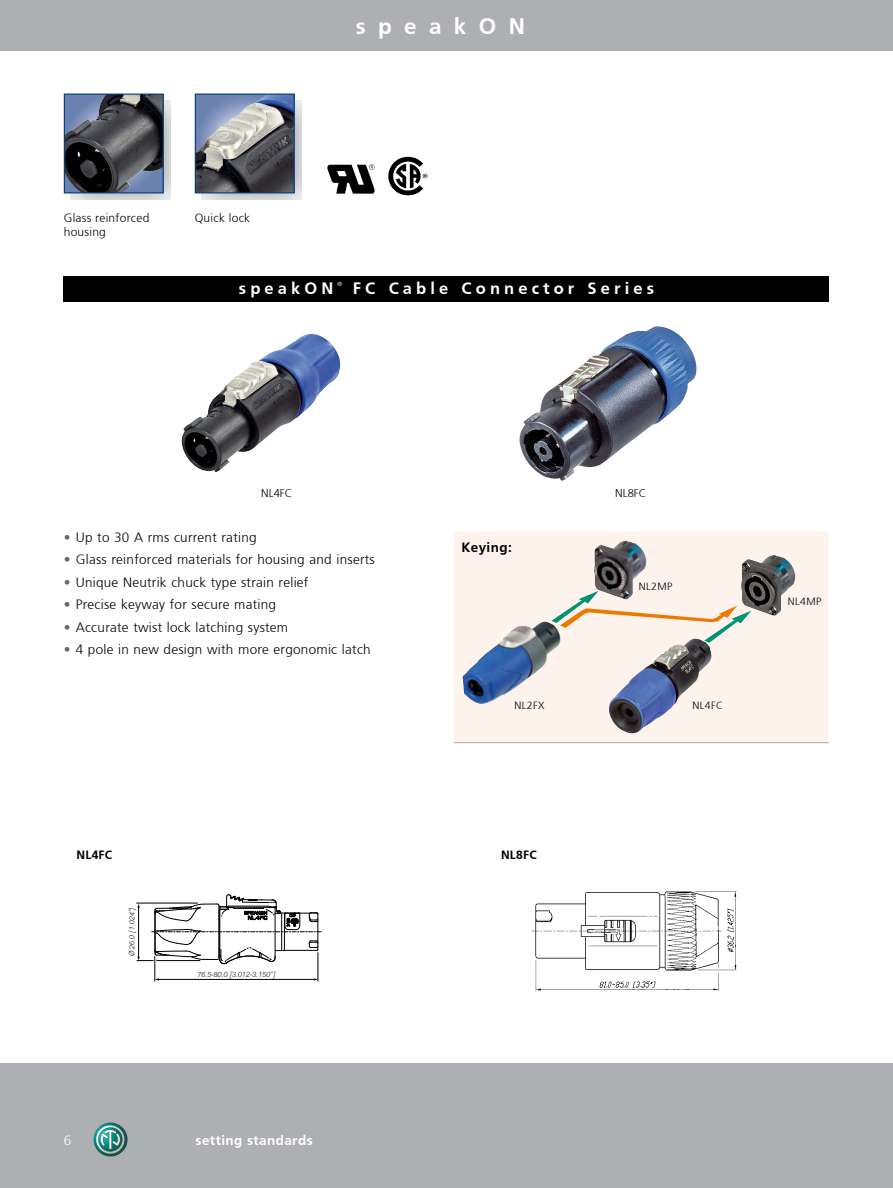
<style>
.page{position:relative;width:893px;height:1188px;background:#fff}
.page>*{position:absolute;margin:0;border:0;box-sizing:border-box;transform-origin:0 0}
.t1{font:700 22.5px "Frutiger";letter-spacing:.55em;color:#fff}
.t2{font:700 16.5px "Frutiger";letter-spacing:.25em;color:#fff}
.t3{font:300 13.5px "Frutiger";letter-spacing:.02em;color:#000}
.t4{font:700 13.5px "Frutiger";letter-spacing:.03em;color:#fff}
.t5{font:700 13.5px "Frutiger";letter-spacing:.03em;color:#000}
.t6{font:300 13.5px "Frutiger";color:#fff}
.t7{font:300 12px "Frutiger";letter-spacing:.02em;color:#000}
.t8{font:700 12px "Frutiger";letter-spacing:.02em;color:#000}
.t9{font:300 11.25px "Frutiger";color:#000}
.t10{font:300 10.5px "Frutiger";letter-spacing:.04em;color:#000}
.t11{font:italic 300 7.5px "Swiss 721 BT";color:#171714}
.t12{font:300 6px "Frutiger";color:#fff}
.s1{color:#68676c}
</style>
<div class="page">
<div style="left:0;top:0;width:893px;height:51px;background:#aeafb2"></div>
<div style="left:0;top:1063px;width:893px;height:125px;background:#aeafb2"></div>
<img style="left:94px;top:1123px;width:33px;height:33px">
<div style="left:454px;top:532px;width:374px;height:212px;background:#fdf2ec"></div>
<div style="left:64px;top:276px;width:765px;height:26px;background:#000"></div>
<img style="left:519px;top:326px;width:178px;height:155px">
<img style="left:531px;top:891px;width:206px;height:100px">
<img style="left:328px;top:164px;width:47px;height:29px">
<img style="left:388px;top:156px;width:40px;height:40px">
<img style="left:593px;top:541px;width:55px;height:50px">
<img style="left:740px;top:555px;width:57px;height:62px">
<svg style="left:551px;top:591px;width:200px;height:52px;background:#ece1d2"></svg>
<img style="left:181px;top:334px;width:160px;height:138px">
<svg style="left:136px;top:894px;width:186px;height:88px"></svg>
<img style="left:201px;top:100px;width:100px;height:100px">
<img style="left:70px;top:100px;width:100px;height:100px">
<img style="left:197px;top:96px;width:96px;height:95px">
<div style="left:195px;top:94px;width:100px;height:99px;border:1px solid #003c78"></div>
<img style="left:66px;top:96px;width:96px;height:95px">
<div style="left:64px;top:94px;width:100px;height:99px;border:1px solid #003c78"></div>
<img style="left:607px;top:639px;width:104px;height:97px">
<hr style="left:454px;top:742px;width:375px;height:1px;background:#b6b8bb">
<img style="left:463px;top:622px;width:99px;height:83px">
<p class="t7" style="left:64px;top:211px;width:87px">Glass reinforced</p>
<p class="t7" style="left:195px;top:211px;width:57px">Quick lock</p>
<p class="t7" style="left:64px;top:225px;width:44px">housing</p>
<h1 class="t1" style="left:356px;top:13px;width:171px">speakON</h1>
<p class="t2" style="left:239px;top:278px;width:96px">speakON</p>
<p class="t12" style="left:337px;top:280px;width:6px">®</p>
<p class="t2" style="left:353px;top:278px;width:303px">FC Cable Connector Series</p>
<p class="t9" style="left:261px;top:487px;width:33px">NL4FC</p>
<p class="t9" style="left:615px;top:487px;width:33px">NL8FC</p>
<p class="t3" style="left:64px;top:529px;width:194px"><span class="s1">•</span> Up to 30 A rms current rating</p>
<p class="t3" style="left:64px;top:552px;width:313px"><span class="s1">•</span> Glass reinforced materials for housing and inserts</p>
<p class="t3" style="left:64px;top:574px;width:246px"><span class="s1">•</span> Unique Neutrik chuck type strain relief</p>
<p class="t3" style="left:64px;top:597px;width:214px"><span class="s1">•</span> Precise keyway for secure mating</p>
<p class="t3" style="left:64px;top:619px;width:226px"><span class="s1">•</span> Accurate twist lock latching system</p>
<p class="t3" style="left:64px;top:642px;width:308px"><span class="s1">•</span> 4 pole in new design with more ergonomic latch</p>
<p class="t5" style="left:461px;top:540px;width:52px">Keying:</p>
<p class="t10" style="left:514px;top:699px;width:32px">NL2FX</p>
<p class="t10" style="left:639px;top:580px;width:35px">NL2MP</p>
<p class="t10" style="left:692px;top:699px;width:32px">NL4FC</p>
<p class="t8" style="left:77px;top:848px;width:37px">NL4FC</p>
<p class="t8" style="left:501px;top:848px;width:37px">NL8FC</p>
<p class="t11" style="left:127px;top:956px;width:51px;rotate:-90deg">Ø 26.0 [1.024“]</p>
<p class="t11" style="left:197px;top:970px;width:80px">76.5-80.0 [3.012-3.150“]</p>
<p class="t6" style="left:64px;top:1132px;width:9px">6</p>
<p class="t4" style="left:196px;top:1132px;width:119px">setting standards</p>
<p class="t10" style="left:788px;top:596px;width:35px">NL4MP</p>
</div>
